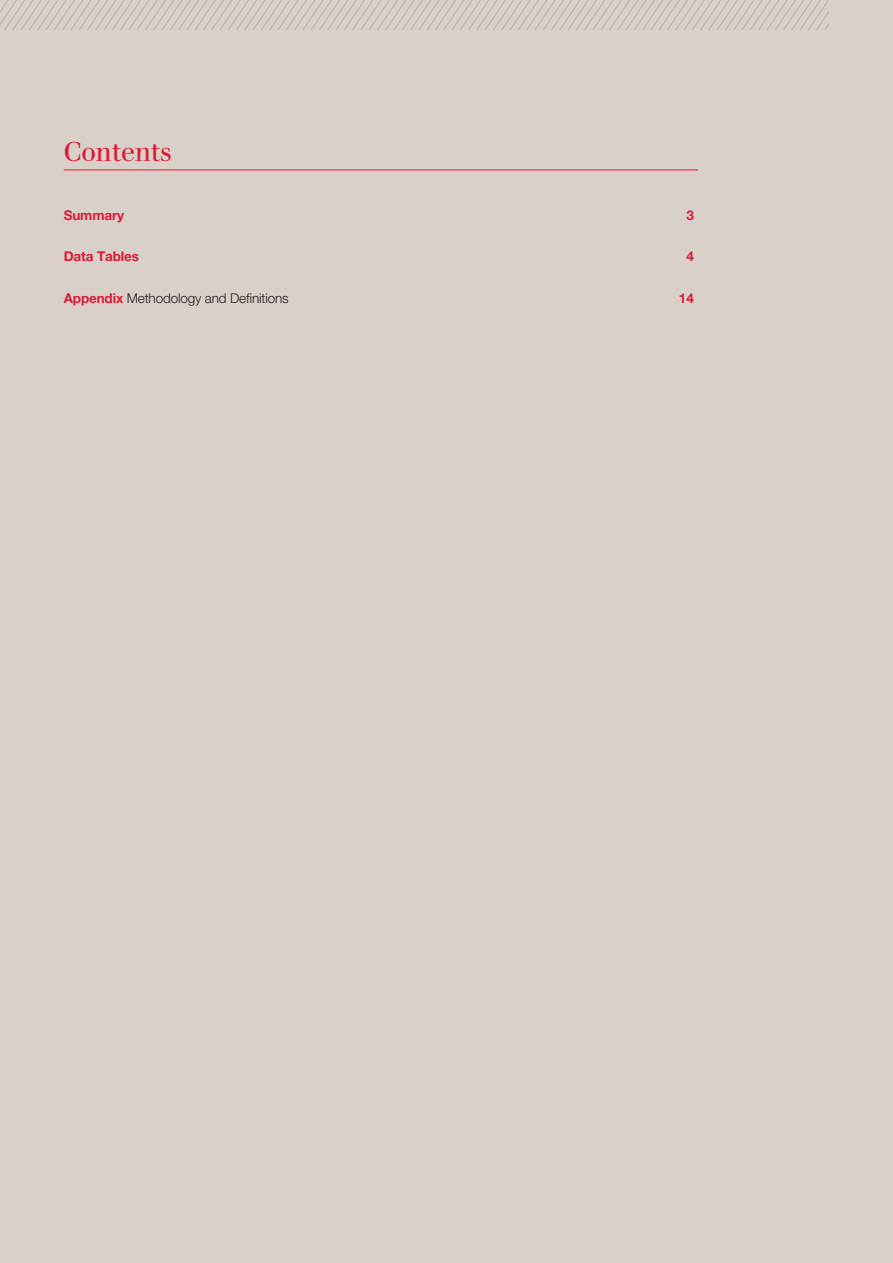
<style>
.page{position:relative;width:893px;height:1263px;background:#d8d0c9}
.page>*{position:absolute;margin:0;border:0;box-sizing:border-box;transform-origin:0 0}
.t1{font:27px "Walbaum SB";letter-spacing:-.01em;color:#dc1a36}
.t2{font:300 13.5px "Helvetica Neue LT Pro";letter-spacing:-.01em;color:#231f20}
.t3{font:700 13.5px "Helvetica Neue LT Pro";letter-spacing:-.01em;color:#dc1a36}
.s1{font-weight:700;color:#dc1a36}
</style>
<div class="page">
<hr style="left:64px;top:170px;width:634px;height:1px;background:#dc1a36">
<svg style="left:0;top:0;width:829px;height:30px"></svg>
<h1 class="t1" style="left:64px;top:136px;width:109px">Contents</h1>
<p class="t3" style="left:64px;top:206px;width:62px">Summary</p>
<p class="t3" style="left:686px;top:206px;width:9px">3</p>
<p class="t3" style="left:64px;top:248px;width:77px">Data Tables</p>
<p class="t3" style="left:686px;top:248px;width:9px">4</p>
<p class="t2" style="left:64px;top:290px;width:226px"><span class="s1">Appendix</span> Methodology and Definitions</p>
<p class="t3" style="left:679px;top:289px;width:16px">14</p>
</div>
